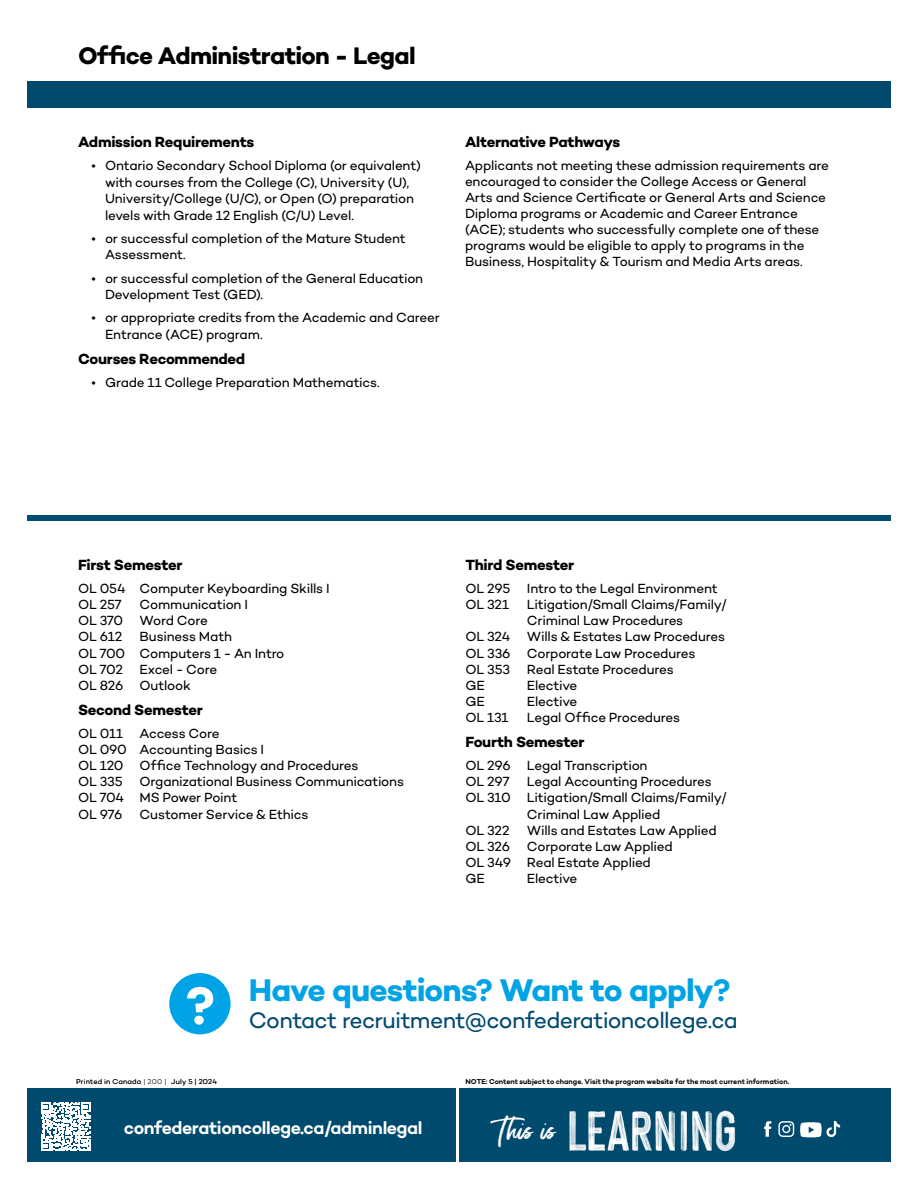
<style>
.page{position:relative;width:918px;height:1188px;background:#fff}
.page>*{position:absolute;margin:0;border:0;box-sizing:border-box;transform-origin:0 0}
.t1{font:700 31.8px "Campton";letter-spacing:-.03em;color:#00a3e6}
.t2{font:30.3px "Moonstone";color:#fff}
.t3{font:700 24.3px "Campton";letter-spacing:-.03em;color:#000}
.t4{font:22.8px "Campton";letter-spacing:-.03em;color:#004a6e}
.t5{font:600 18px "Campton";letter-spacing:-.025em;color:#fff}
.t6{font:700 15px "Campton";letter-spacing:-.02em;color:#000}
.t7{font:13.5px/16.2px "Campton";letter-spacing:-.015em;color:#000}
.t8{font:600 7.2px "Campton";letter-spacing:-.005em;color:#000}
.t9{font:300 7.2px "Campton";letter-spacing:.03em;color:#000}
</style>
<div class="page">
<div style="left:27px;top:515px;width:864px;height:6px;background:#004e71"></div>
<div style="left:170px;top:974px;width:59px;height:59px;background:#00a3e6;border-radius:50%"></div>
<div style="left:169px;top:973px;width:62px;height:61px;border:2px solid #00a3e6;border-radius:50%"></div>
<svg style="left:187px;top:987px;width:26px;height:38px"></svg>
<div style="left:27px;top:81px;width:864px;height:27px;background:#004a6e"></div>
<div style="left:27px;top:1089px;width:864px;height:73px;background:#004a6e"></div>
<hr style="left:456px;top:1087px;width:3px;height:79px;background:#fff">
<svg style="left:41px;top:1102px;width:49px;height:49px"></svg>
<svg style="left:764px;top:1121px;width:7px;height:16px"></svg>
<svg style="left:778px;top:1121px;width:16px;height:16px"></svg>
<svg style="left:800px;top:1121px;width:40px;height:16px"></svg>
<h3 class="t3" style="left:78px;top:40px;width:339px">Office Administration - Legal</h3>
<p class="t6" style="left:78px;top:132px;width:178px">Admission Requirements</p>
<p class="t7" style="left:105px;top:157px;width:317px;text-indent:-14px">• Ontario Secondary School Diploma (or equivalent) with courses from the College (C), University (U), University/College (U/C), or Open (O) preparation levels with Grade 12 English (C/U) Level.</p>
<p class="t7" style="left:105px;top:230px;width:302px;text-indent:-14px">• or successful completion of the Mature Student<br>Assessment.</p>
<p class="t7" style="left:105px;top:270px;width:320px;text-indent:-14px">• or successful completion of the General Education<br>Development Test (GED).</p>
<p class="t7" style="left:105px;top:309px;width:336px;text-indent:-14px">• or appropriate credits from the Academic and Career<br>Entrance (ACE) program.</p>
<p class="t6" style="left:78px;top:349px;width:169px">Courses Recommended</p>
<p class="t7" style="left:92px;top:374px;width:290px">• Grade 11 College Preparation Mathematics.</p>
<p class="t6" style="left:465px;top:132px;width:157px">Alternative Pathways</p>
<p class="t7" style="left:465px;top:157px;width:366px">Applicants not meeting these admission requirements are encouraged to consider the College Access or General Arts and Science Certificate or General Arts and Science Diploma programs or Academic and Career Entrance (ACE); students who successfully complete one of these programs would be eligible to apply to programs in the Business, Hospitality &amp; Tourism and Media Arts areas.</p>
<p class="t6" style="left:78px;top:555px;width:106px">First Semester</p>
<p class="t7" style="left:78px;top:580px;width:253px">OL 054 Computer Keyboarding Skills I<br>OL 257</p>
<p class="t7" style="left:78px;top:596px;width:172px;text-indent:62px">Communication I<br>OL 370 Word Core<br>OL 612</p>
<p class="t7" style="left:78px;top:628px;width:208px;text-indent:62px">Business Math<br>OL 700 Computers 1 - An Intro<br>OL 702 Excel - Core<br>OL 826 Outlook</p>
<p class="t6" style="left:78px;top:700px;width:126px">Second Semester</p>
<p class="t7" style="left:78px;top:725px;width:328px">OL 011 Access Core<br>OL 090 Accounting Basics I<br>OL 120 Office Technology and Procedures<br>OL 335 Organizational Business Communications<br>OL 704 MS Power Point<br>OL 976</p>
<p class="t7" style="left:140px;top:806px;width:170px">Customer Service &amp; Ethics</p>
<p class="t6" style="left:465px;top:555px;width:110px">Third Semester</p>
<p class="t7" style="left:465px;top:580px;width:254px">OL 295 Intro to the Legal Environment<br>OL 321</p>
<p class="t7" style="left:527px;top:596px;width:201px">Litigation/Small Claims/Family/</p>
<p class="t7" style="left:527px;top:612px;width:158px">Criminal Law Procedures</p>
<p class="t7" style="left:465px;top:628px;width:261px">OL 324 Wills &amp; Estates Law Procedures</p>
<p class="t7" style="left:465px;top:645px;width:232px">OL 336 Corporate Law Procedures</p>
<p class="t7" style="left:465px;top:661px;width:210px">OL 353 Real Estate Procedures</p>
<p class="t7" style="left:465px;top:677px;width:21px">GE</p>
<p class="t7" style="left:527px;top:677px;width:52px">Elective</p>
<p class="t7" style="left:465px;top:693px;width:21px">GE</p>
<p class="t7" style="left:527px;top:693px;width:52px">Elective</p>
<p class="t7" style="left:465px;top:709px;width:44px">OL 131</p>
<p class="t7" style="left:527px;top:709px;width:155px">Legal Office Procedures</p>
<p class="t6" style="left:465px;top:732px;width:121px">Fourth Semester</p>
<p class="t7" style="left:465px;top:757px;width:184px">OL 296 Legal Transcription<br>OL 297</p>
<p class="t7" style="left:527px;top:773px;width:186px">Legal Accounting Procedures</p>
<p class="t7" style="left:465px;top:789px;width:263px">OL 310 Litigation/Small Claims/Family/</p>
<p class="t7" style="left:527px;top:806px;width:135px">Criminal Law Applied</p>
<p class="t7" style="left:465px;top:822px;width:46px">OL 322</p>
<p class="t7" style="left:465px;top:822px;width:253px;text-indent:62px">Wills and Estates Law Applied<br>OL 326 Corporate Law Applied<br>OL 349 Real Estate Applied<br>GE</p>
<p class="t7" style="left:527px;top:870px;width:52px">Elective</p>
<p class="t9" style="left:76px;top:1077px;width:92px">Printed in Canada | 200 |</p>
<p class="t9" style="left:171px;top:1077px;width:47px">July 5 | 2024</p>
<p class="t9" style="left:76px;top:1086px;width:4px">|</p>
<h1 class="t1" style="left:249px;top:970px;width:484px">Have questions? Want to apply?</h1>
<h3 class="t4" style="left:249px;top:1006px;width:491px">Contact recruitment@confederationcollege.ca</h3>
<p class="t8" style="left:465px;top:1077px;width:325px">NOTE: Content subject to change. Visit the program website for the most current information.</p>
<h3 class="t5" style="left:124px;top:1117px;width:300px">confederationcollege.ca/adminlegal</h3>
<h2 class="t2" style="left:499px;top:1110px;width:59px">This is</h2>
</div>
